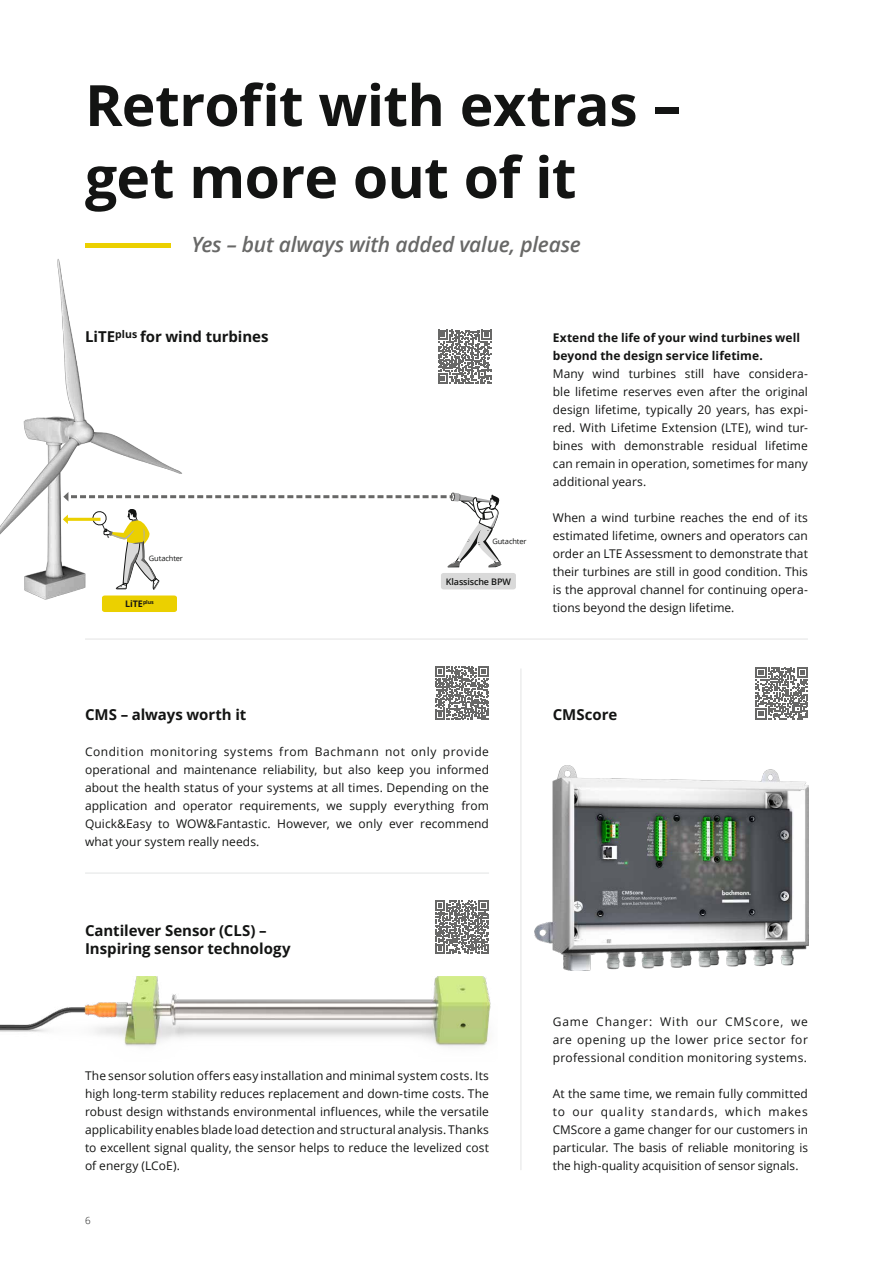
<style>
.page{position:relative;width:893px;height:1263px;background:#fff}
.page>*{position:absolute;margin:0;border:0;box-sizing:border-box;transform-origin:0 0}
.t1{font:700 57px/72px "Open Sans";letter-spacing:-.01em;color:#131413}
.t2{font:italic 600 21px "Open Sans";letter-spacing:-.01em;color:#686867}
.t3{font:700 15px/18px "Open Sans";letter-spacing:-.005em;color:#131413}
.t4{font:12px/18px "Open Sans";letter-spacing:.005em;color:#131413;text-align:justify}
.t5{font:700 12px/18px "Open Sans";letter-spacing:.005em;color:#131413}
.t6{font:300 9.75px "Open Sans";color:#131413}
.t7{font:600 9px "Open Sans";letter-spacing:-.015em;color:#131413}
.t8{font:700 9px "Open Sans";color:#131413}
.t9{font:7.5px "Open Sans";letter-spacing:-.02em;color:#131413}
</style>
<div class="page">
<img style="left:534px;top:766px;width:275px;height:204px">
<img style="left:0;top:977px;width:491px;height:70px">
<svg style="left:435px;top:900px;width:54px;height:54px"></svg>
<svg style="left:435px;top:666px;width:54px;height:54px"></svg>
<svg style="left:755px;top:667px;width:53px;height:52px"></svg>
<hr style="left:85px;top:243px;width:85px;height:4px;background:#ebd000">
<img style="left:0;top:259px;width:182px;height:353px">
<div style="left:441px;top:573px;width:75px;height:16px;background:#d9d9d9;border-radius:3px"></div>
<div style="left:102px;top:595px;width:75px;height:17px;background:#ebd000;border-radius:3px"></div>
<svg style="left:63px;top:492px;width:438px;height:98px"></svg>
<svg style="left:438px;top:330px;width:54px;height:54px"></svg>
<hr style="left:85px;top:638px;width:723px;height:2px;background:#eceded">
<hr style="left:85px;top:872px;width:404px;height:2px;background:#eceded">
<hr style="left:520px;top:668px;width:2px;height:502px;background:#eceded">
<h1 class="t1" style="left:85px;top:68px;width:597px">Retrofit with extras – get more out of it</h1>
<h2 class="t2" style="left:191px;top:230px;width:391px">Yes – but always with added value, please</h2>
<p class="t3" style="left:85px;top:327px;width:185px">LiTE<sup>plus</sup> for wind turbines</p>
<p class="t9" style="left:149px;top:553px;width:36px">Gutachter</p>
<p class="t8" style="left:125px;top:598px;width:30px">LiTE<sup>plus</sup></p>
<p class="t9" style="left:492px;top:536px;width:36px">Gutachter</p>
<p class="t7" style="left:446px;top:575px;width:67px">Klassische BPW</p>
<p class="t5" style="left:553px;top:328px;width:249px">Extend the life of your wind turbines well beyond the design service lifetime.</p>
<p class="t4" style="left:553px;top:364px;width:257px">Many wind turbines still have considera&shy;ble lifetime reserves even after the original design lifetime, typically 20 years, has expi&shy;red. With Lifetime Extension (LTE), wind tur&shy;bines with demonstrable residual lifetime can remain in operation, sometimes for many additional years.</p>
<p class="t4" style="left:553px;top:508px;width:257px">When a wind turbine reaches the end of its estimated lifetime, owners and operators can order an LTE Assessment to demonstrate that their turbines are still in good condition. This is the approval channel for continuing opera&shy;tions beyond the design lifetime.</p>
<p class="t3" style="left:85px;top:705px;width:163px">CMS – always worth it</p>
<p class="t4" style="left:85px;top:742px;width:405px">Condition monitoring systems from Bachmann not only provide operational and maintenance reliability, but also keep you informed about the health status of your systems at all times. Depending on the application and operator requirements, we supply everything from Quick&amp;Easy to WOW&amp;Fantastic. However, we only ever recommend what your system really needs.</p>
<p class="t3" style="left:85px;top:921px;width:207px">Cantilever Sensor (CLS) –<br>Inspiring sensor technology</p>
<p class="t4" style="left:85px;top:1066px;width:405px">The sensor solution offers easy installation and minimal system costs. Its high long-term stability reduces replacement and down-time costs. The robust design withstands environmental influences, while the versatile applicability enables blade load detection and structural analysis. Thanks to excellent signal quality, the sensor helps to reduce the levelized cost of energy (LCoE).</p>
<p class="t6" style="left:85px;top:1214px;width:7px">6</p>
<p class="t3" style="left:553px;top:705px;width:66px">CMScore</p>
<p class="t4" style="left:553px;top:1012px;width:257px">Game Changer: With our CMScore, we are opening up the lower price sector for professional condition monitoring systems.</p>
<p class="t4" style="left:553px;top:1084px;width:257px">At the same time, we remain fully committed to our quality standards, which makes CMScore a game changer for our customers in particular. The basis of reliable monitoring is the high-quality acquisition of sensor signals.</p>
</div>
